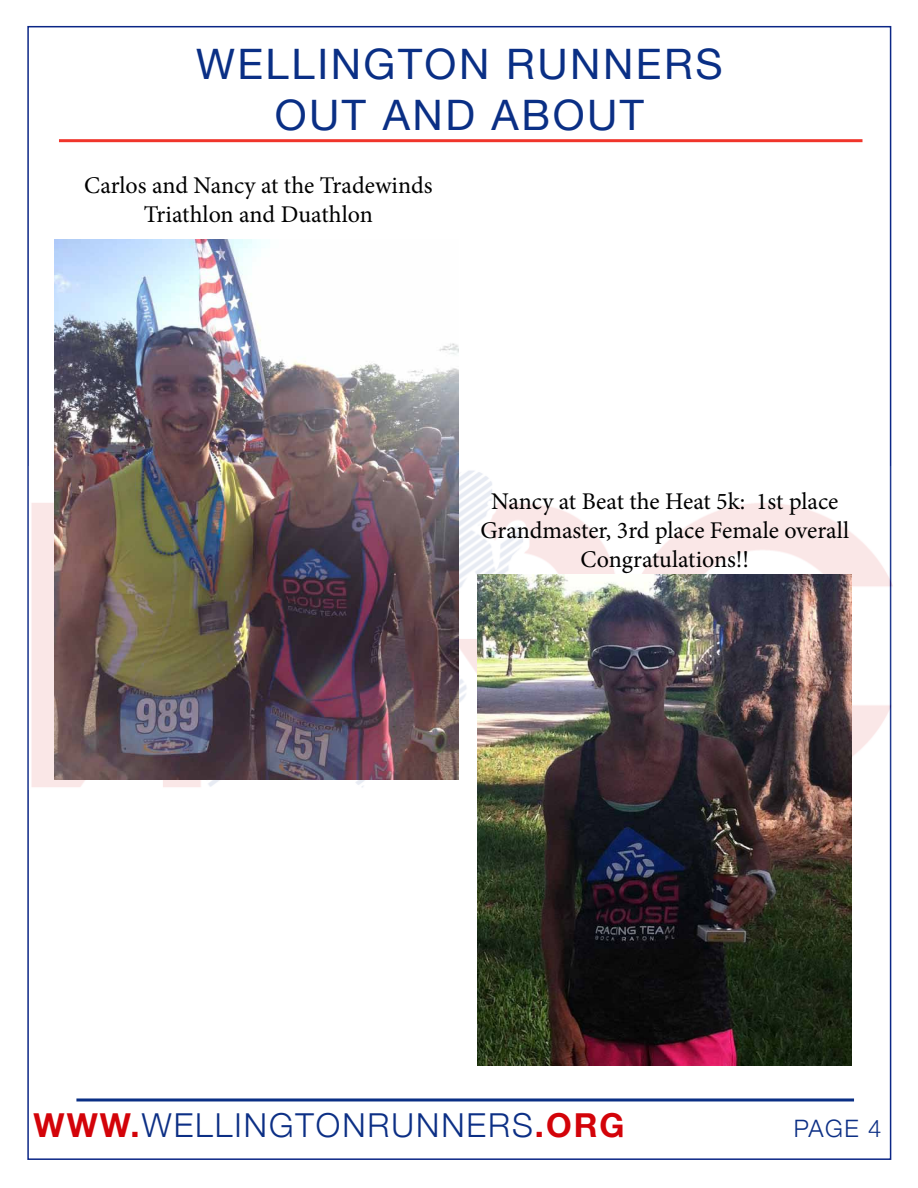
<style>
.page{position:relative;width:918px;height:1188px;background:#fff}
.page>*{position:absolute;margin:0;border:0;box-sizing:border-box;transform-origin:0 0}
.t1{font:42px/50.4px "Helvetica Neue";letter-spacing:.06em;color:#0a2f85;text-align:center}
.t2{font:300 33px "Helvetica Neue";letter-spacing:.06em;color:#0c2f85}
.t3{font:24px/28.8px "Minion Pro";color:#000;text-align:center}
.t4{font:300 24px "Helvetica Neue";color:#0c2f85}
.s1{font-weight:700;color:#d30309}
</style>
<div class="page">
<hr style="left:76px;top:1098px;width:778px;height:3px;background:#0a2f85">
<img style="left:31px;top:467px;width:862px;height:323px">
<hr style="left:59px;top:139px;width:803px;height:3px;background:#f0352b">
<img style="left:54px;top:239px;width:405px;height:540px">
<img style="left:478px;top:575px;width:374px;height:491px">
<h1 class="t1" style="left:196px;top:42px;width:528px">WELLINGTON RUNNERS<br>OUT AND ABOUT</h1>
<p class="t3" style="left:84px;top:171px;width:350px">Carlos and Nancy at the Tradewinds<br>Triathlon and Duathlon</p>
<p class="t3" style="left:481px;top:487px;width:370px">Nancy at Beat the Heat 5k: 1st place<br>Grandmaster, 3rd place Female overall<br>Congratulations!!</p>
<h2 class="t2" style="left:34px;top:1099px;width:592px"><span class="s1">WWW.</span>WELLINGTONRUNNERS<span class="s1">.ORG</span></h2>
<p class="t4" style="left:794px;top:1109px;width:89px">PAGE 4</p>
</div>
